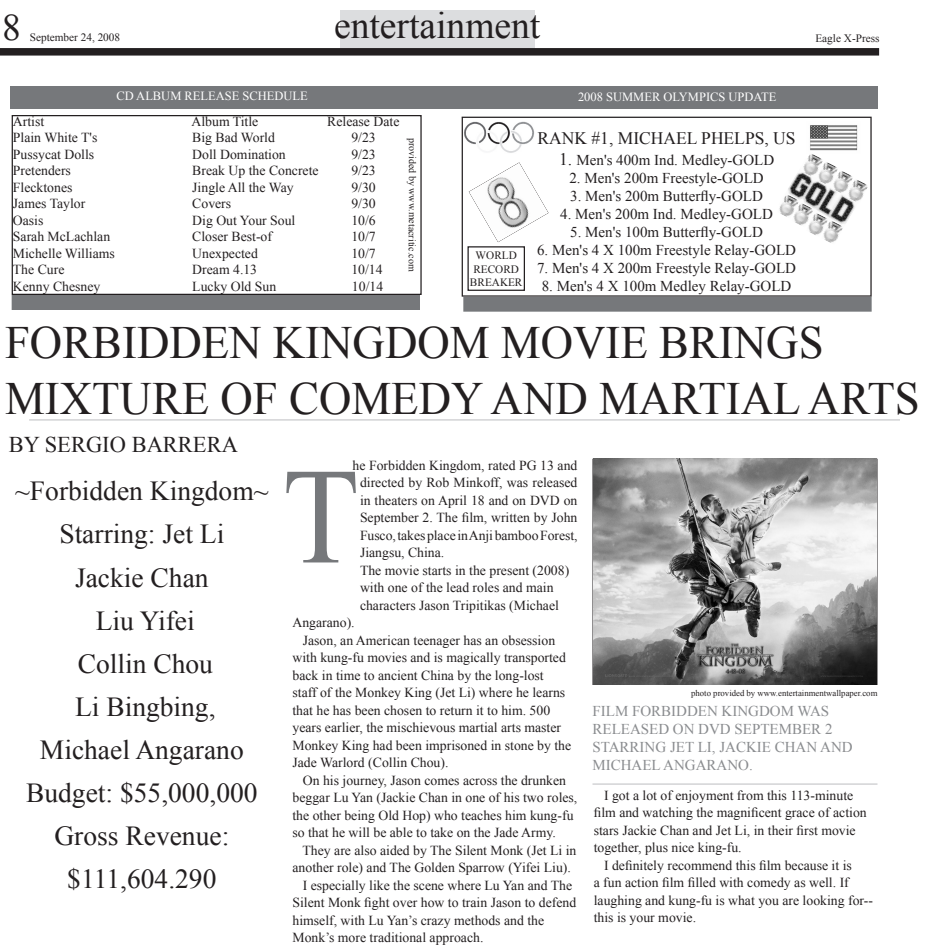
<style>
.page{position:relative;width:930px;height:945px;background:#fff}
.page>*{position:absolute;margin:0;border:0;box-sizing:border-box;transform-origin:0 0}
.t1{font:137px "Times New Roman";color:#76787b;scale:.91 1}
.t2{font:46.25px/55.5px "Times New Roman";color:#231f20}
.t3{font:37.5px "Times New Roman";color:#231f20}
.t4{font:27.5px/43.1px "Times New Roman";color:#231f20;text-align:center}
.t5{font:22.5px "Times New Roman";color:#231f20}
.t6{font:17.5px "Times New Roman";color:#231f20}
.t7{font:15px "Times New Roman";color:#231f20}
.t8{font:15px/18px "Times New Roman";color:#8a8c8f}
.t9{font:13.75px/17.5px "Times New Roman";color:#231f20}
.t10{font:12.5px "Times New Roman";color:#fff}
.t11{font:11.25px/13.5px "Times New Roman";color:#231f20;text-align:center}
.t12{font:10px "Times New Roman";letter-spacing:-.005em;color:#231f20}
.t13{font:8.75px "Times New Roman";color:#231f20}
.s1{font-size:17.5px}
</style>
<div class="page">
<svg style="left:462px;top:117px;width:410px;height:180px"></svg>
<img style="left:469px;top:162px;width:80px;height:80px">
<div style="left:340px;top:10px;width:195px;height:40px;background:#dcdddf"></div>
<div style="left:0;top:48px;width:879px;height:8px;background:#231f20"></div>
<div style="left:10px;top:86px;width:868px;height:23px;background:#76787b"></div>
<hr style="left:29px;top:420px;width:871px;height:1px;background:#bcbdc0">
<hr style="left:592px;top:784px;width:286px;height:1px;background:#bcbdc0">
<div style="left:12px;top:115px;width:410px;height:180px;border:1px solid #231f20"></div>
<div style="left:12px;top:295px;width:408px;height:15px;background:#76787b"></div>
<div style="left:463px;top:297px;width:409px;height:15px;background:#76787b"></div>
<img style="left:594px;top:459px;width:282px;height:226px">
<img style="left:806px;top:121px;width:55px;height:33px">
<img style="left:464px;top:121px;width:71px;height:33px">
<img style="left:778px;top:158px;width:87px;height:81px">
<img style="left:777px;top:194px;width:23px;height:25px">
<img style="left:791px;top:202px;width:23px;height:25px">
<img style="left:806px;top:212px;width:23px;height:25px">
<img style="left:821px;top:220px;width:23px;height:25px">
<img style="left:801px;top:153px;width:23px;height:25px">
<img style="left:816px;top:161px;width:23px;height:25px">
<img style="left:831px;top:170px;width:23px;height:25px">
<img style="left:846px;top:179px;width:23px;height:25px">
<div style="left:468px;top:246px;width:57px;height:45px;border:1px solid #231f20"></div>
<h3 class="t3" style="left:2px;top:3px;width:20px">8</h3>
<p class="t11" style="left:30px;top:31px;width:92px">September 24, 2008</p>
<p class="t10" style="left:117px;top:87px;width:193px">CD ALBUM RELEASE SCHEDULE</p>
<h3 class="t3" style="left:334px;top:0;width:208px">entertainment</h3>
<p class="t10" style="left:578px;top:88px;width:200px">2008 SUMMER OLYMPICS UPDATE</p>
<p class="t9" style="left:13px;top:112px;width:33px">Artist</p>
<p class="t9" style="left:192px;top:112px;width:68px">Album Title</p>
<p class="t9" style="left:327px;top:112px;width:74px">Release Date</p>
<p class="t9" style="left:13px;top:129px;width:86px">Plain White T's</p>
<p class="t9" style="left:192px;top:129px;width:84px">Big Bad World</p>
<p class="t9" style="left:351px;top:129px;width:26px">9/23</p>
<p class="t9" style="left:13px;top:145px;width:83px">Pussycat Dolls</p>
<p class="t9" style="left:192px;top:145px;width:95px">Doll Domination</p>
<p class="t9" style="left:351px;top:145px;width:26px">9/23</p>
<p class="t9" style="left:13px;top:162px;width:60px">Pretenders</p>
<p class="t9" style="left:192px;top:162px;width:128px">Break Up the Concrete</p>
<p class="t9" style="left:351px;top:162px;width:26px">9/23</p>
<p class="t9" style="left:13px;top:178px;width:61px">Flecktones</p>
<p class="t9" style="left:192px;top:178px;width:103px">Jingle All the Way</p>
<p class="t9" style="left:351px;top:178px;width:26px">9/30</p>
<p class="t9" style="left:13px;top:195px;width:74px">James Taylor</p>
<p class="t9" style="left:192px;top:195px;width:40px">Covers</p>
<p class="t9" style="left:351px;top:195px;width:26px">9/30</p>
<p class="t9" style="left:13px;top:211px;width:32px">Oasis</p>
<p class="t9" style="left:192px;top:211px;width:105px">Dig Out Your Soul</p>
<p class="t9" style="left:351px;top:211px;width:26px">10/6</p>
<p class="t9" style="left:13px;top:228px;width:99px">Sarah McLachlan</p>
<p class="t9" style="left:192px;top:228px;width:81px">Closer Best-of</p>
<p class="t9" style="left:351px;top:228px;width:26px">10/7</p>
<p class="t9" style="left:13px;top:244px;width:103px">Michelle Williams</p>
<p class="t9" style="left:192px;top:244px;width:67px">Unexpected</p>
<p class="t9" style="left:351px;top:244px;width:26px">10/7</p>
<p class="t9" style="left:13px;top:261px;width:53px">The Cure</p>
<p class="t9" style="left:192px;top:261px;width:66px">Dream 4.13</p>
<p class="t9" style="left:351px;top:261px;width:33px">10/14</p>
<p class="t9" style="left:13px;top:277px;width:89px">Kenny Chesney</p>
<p class="t9" style="left:192px;top:277px;width:86px">Lucky Old Sun</p>
<p class="t9" style="left:352px;top:277px;width:33px">10/14</p>
<p class="t12" style="left:419px;top:138px;width:135px;rotate:90deg">provided by www.metacritic.com</p>
<p class="t11" style="left:470px;top:248px;width:54px">WORLD<br>RECORD<br>BREAKER</p>
<p class="t6" style="left:538px;top:126px;width:259px">RANK #1, MICHAEL PHELPS, US</p>
<p class="t7" style="left:559px;top:150px;width:217px"><span class="s1">1.</span> Men's 400m Ind. Medley-GOLD</p>
<p class="t7" style="left:569px;top:168px;width:196px">2. Men's 200m Freestyle-GOLD</p>
<p class="t7" style="left:570px;top:186px;width:194px">3. Men's 200m Butterfly-GOLD</p>
<p class="t7" style="left:560px;top:204px;width:214px">4. Men's 200m Ind. Medley-GOLD</p>
<p class="t7" style="left:570px;top:222px;width:194px">5. Men's 100m Butterfly-GOLD</p>
<p class="t7" style="left:537px;top:240px;width:260px">6. Men's 4 X 100m Freestyle Relay-GOLD</p>
<p class="t7" style="left:537px;top:258px;width:260px">7. Men's 4 X 200m Freestyle Relay-GOLD</p>
<p class="t7" style="left:542px;top:276px;width:251px">8. Men's 4 X 100m Medley Relay-GOLD</p>
<p class="t11" style="left:815px;top:31px;width:66px">Eagle X-Press</p>
<h2 class="t2" style="left:5px;top:314px;width:916px">FORBIDDEN KINGDOM MOVIE BRINGS<br>MIXTURE OF COMEDY AND MARTIAL ARTS</h2>
<h3 class="t5" style="left:9px;top:430px;width:231px">BY SERGIO BARRERA</h3>
<h3 class="t4" style="left:15px;top:469px;width:255px">~Forbidden Kingdom~<br>Starring: Jet Li<br>Jackie Chan<br>Liu Yifei<br>Collin Chou<br>Li Bingbing,<br>Michael Angarano<br>Budget: $55,000,000<br>Gross Revenue: $111,604.290</h3>
<p class="t9" style="left:352px;top:456px;width:227px">he Forbidden Kingdom, rated PG 13 and</p>
<p class="t9" style="left:360px;top:473px;width:219px">directed by Rob Minkoff, was released</p>
<p class="t9" style="left:360px;top:491px;width:219px">in theaters on April 18 and on DVD on</p>
<p class="t9" style="left:360px;top:508px;width:219px">September 2. The film, written by John</p>
<p class="t9" style="left:360px;top:526px;width:219px">Fusco, takes place in Anji bamboo Forest,</p>
<p class="t9" style="left:360px;top:543px;width:86px">Jiangsu, China.</p>
<p class="t9" style="left:360px;top:561px;width:211px">The movie starts in the present (2008)</p>
<p class="t9" style="left:360px;top:578px;width:195px">with one of the lead roles and main</p>
<p class="t9" style="left:360px;top:596px;width:200px">characters Jason Tripitikas (Michael</p>
<p class="t9" style="left:292px;top:613px;width:64px">Angarano).</p>
<p class="t9" style="left:303px;top:631px;width:254px">Jason, an American teenager has an obsession</p>
<p class="t9" style="left:292px;top:648px;width:275px">with kung-fu movies and is magically transported</p>
<p class="t9" style="left:292px;top:666px;width:253px">back in time to ancient China by the long-lost</p>
<p class="t9" style="left:292px;top:683px;width:274px">staff of the Monkey King (Jet Li) where he learns</p>
<p class="t9" style="left:292px;top:701px;width:259px">that he has been chosen to return it to him. 500</p>
<p class="t9" style="left:292px;top:718px;width:270px">years earlier, the mischievous martial arts master</p>
<p class="t9" style="left:292px;top:736px;width:280px">Monkey King had been imprisoned in stone by the</p>
<p class="t9" style="left:292px;top:753px;width:157px">Jade Warlord (Collin Chou).</p>
<p class="t9" style="left:303px;top:771px;width:265px">On his journey, Jason comes across the drunken</p>
<p class="t9" style="left:292px;top:788px;width:286px">beggar Lu Yan (Jackie Chan in one of his two roles,</p>
<p class="t9" style="left:292px;top:806px;width:283px">the other being Old Hop) who teaches him kung-fu</p>
<p class="t9" style="left:292px;top:823px;width:265px">so that he will be able to take on the Jade Army.</p>
<p class="t9" style="left:303px;top:841px;width:275px">They are also aided by The Silent Monk (Jet Li in</p>
<p class="t9" style="left:292px;top:858px;width:280px">another role) and The Golden Sparrow (Yifei Liu).</p>
<p class="t9" style="left:303px;top:876px;width:271px">I especially like the scene where Lu Yan and The</p>
<p class="t9" style="left:292px;top:893px;width:285px">Silent Monk fight over how to train Jason to defend</p>
<p class="t9" style="left:292px;top:911px;width:253px">himself, with Lu Yan’s crazy methods and the</p>
<p class="t9" style="left:292px;top:928px;width:192px">Monk’s more traditional approach.</p>
<h1 class="t1" style="left:283px;top:425px;width:85px">T</h1>
<p class="t13" style="left:691px;top:687px;width:188px">photo provided by www.entertainmentwallpaper.com</p>
<p class="t8" style="left:592px;top:702px;width:262px">FILM FORBIDDEN KINGDOM WAS<br>RELEASED ON DVD SEPTEMBER 2<br>STARRING JET LI, JACKIE CHAN AND<br>MICHAEL ANGARANO.</p>
<p class="t9" style="left:594px;top:786px;width:275px;text-indent:10px">I got a lot of enjoyment from this 113-minute film and watching the magnificent grace of action stars Jackie Chan and Jet Li, in their first movie together, plus nice king-fu.</p>
<p class="t9" style="left:594px;top:856px;width:281px;text-indent:10px">I definitely recommend this film because it is<br>a fun action film filled with comedy as well. If laughing and kung-fu is what you are looking for-- this is your movie.</p>
</div>
